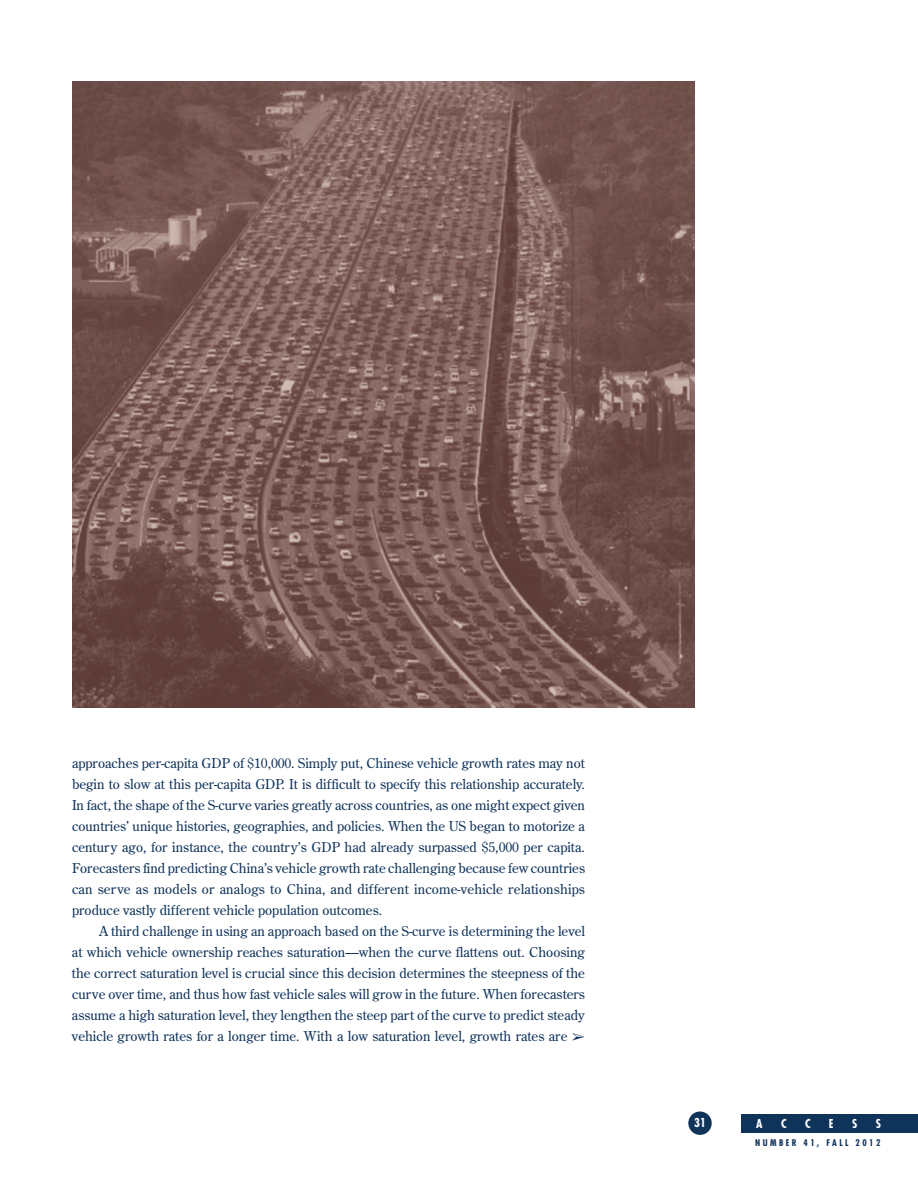
<style>
.page{position:relative;width:918px;height:1188px;background:#fff}
.page>*{position:absolute;margin:0;border:0;box-sizing:border-box;transform-origin:0 0}
.t1{font:13.5px/21px "Century Old Style";color:#10335a;text-align:justify}
.t2{font:700 condensed 12px "Futura";color:#fff}
.t3{font:700 condensed 9px "Futura";letter-spacing:.27em;color:#10335a}
</style>
<div class="page">
<div style="left:688px;top:1112px;width:24px;height:23px;background:#10335a;border-radius:50%"></div>
<div style="left:741px;top:1114px;width:177px;height:19px;background:#10335a"></div>
<img style="left:72px;top:81px;width:622px;height:626px">
<p class="t1" style="left:72px;top:754px;width:515px">approaches per-capita GDP of $10,000. Simply put, Chinese vehicle growth rates may not begin to slow at this per-capita GDP. It is difficult to specify this relationship accurately.<br>In fact, the shape of the S-curve varies greatly across countries, as one might expect given countries’ unique histories, geographies, and policies. When the US began to motorize a century ago, for instance, the country’s GDP had already surpassed $5,000 per capita.<br>Forecasters find predicting China’s vehicle growth rate challenging because few countries can serve as models or analogs to China, and different income-vehicle relationships produce vastly different vehicle population outcomes.</p>
<p class="t1" style="left:72px;top:922px;width:515px;text-indent:27px">A third challenge in using an approach based on the S-curve is determining the level at which vehicle ownership reaches saturation—when the curve flattens out. Choosing the correct saturation level is crucial since this decision determines the steepness of the curve over time, and thus how fast vehicle sales will grow in the future. When forecasters assume a high saturation level, they lengthen the steep part of the curve to predict steady vehicle growth rates for a longer time. With a low saturation level, growth rates are ➢</p>
<p class="t2" style="left:694px;top:1117px;width:13px">31</p>
<p class="t2" style="left:756px;top:1119px;width:8px">A</p>
<p class="t2" style="left:781px;top:1119px;width:7px">C</p>
<p class="t2" style="left:805px;top:1119px;width:7px">C</p>
<p class="t2" style="left:829px;top:1119px;width:6px">E</p>
<p class="t2" style="left:852px;top:1119px;width:7px">S</p>
<p class="t2" style="left:876px;top:1119px;width:7px">S</p>
<p class="t3" style="left:755px;top:1139px;width:127px">NUMBER 41, FALL 2012</p>
</div>
